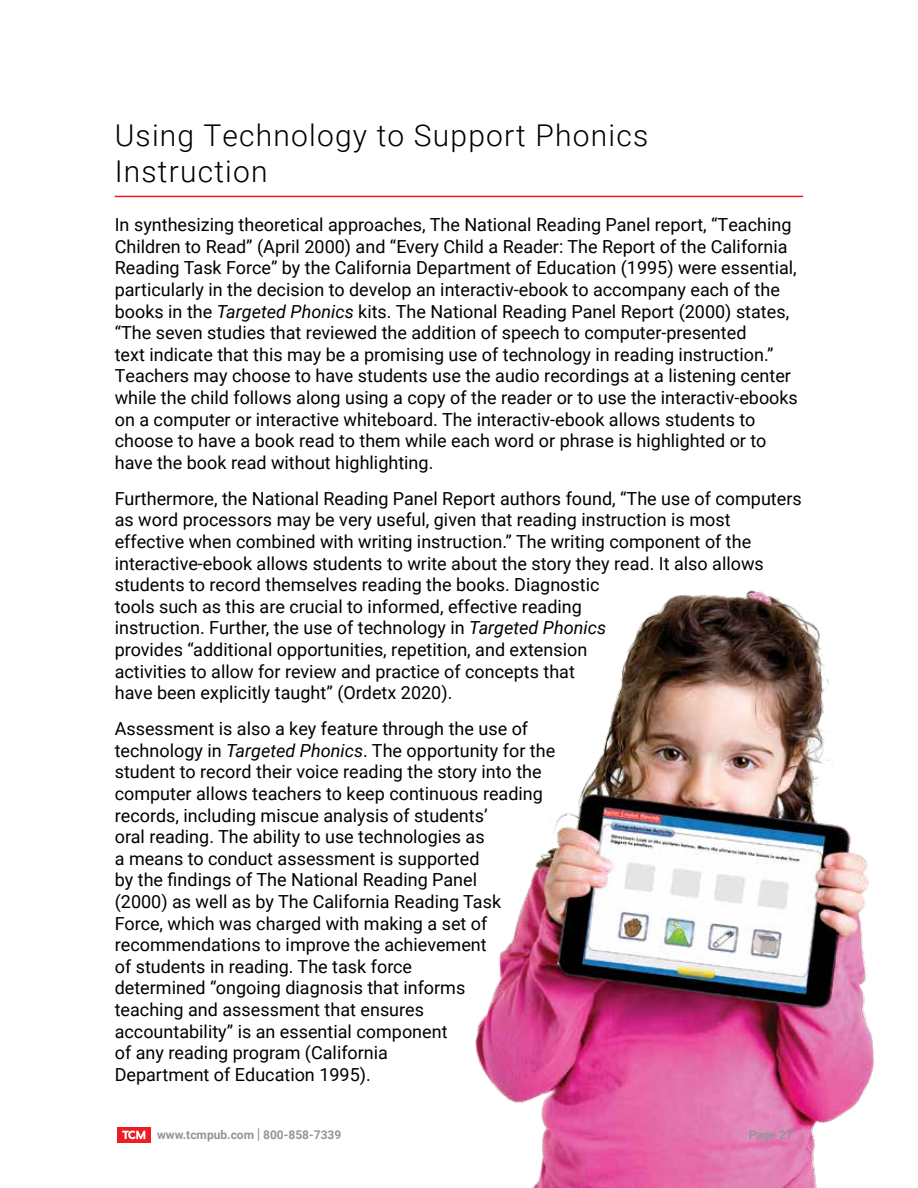
<style>
.page{position:relative;width:918px;height:1188px;background:#fff}
.page>*{position:absolute;margin:0;border:0;box-sizing:border-box;transform-origin:0 0}
.t1{font:300 30px/36px "Roboto";letter-spacing:.04em;color:#000}
.t2{font:18px/21.6px "Roboto";color:#000}
.t3{font:700 12px "Roboto";color:#939598}
.s1{font-style:italic}
.s2{font-size:15px}
</style>
<div class="page">
<div style="left:117px;top:1127px;width:34px;height:16px;background:#ed1d24"></div>
<img style="left:475px;top:589px;width:399px;height:599px">
<hr style="left:115px;top:196px;width:688px;height:1px;background:#ed1d24">
<svg style="left:122px;top:1131px;width:23px;height:8px"></svg>
<h1 class="t1" style="left:115px;top:116px;width:535px">Using Technology to Support Phonics<br>Instruction</h1>
<p class="t2" style="left:115px;top:213px;width:685px">In synthesizing theoretical approaches, The National Reading Panel report, “Teaching Children to Read” (April 2000) and “Every Child a Reader: The Report of the California Reading Task Force” by the California Department of Education (1995) were essential, particularly in the decision to develop an interactiv-ebook to accompany each of the books in the <span class="s1">Targeted Phonics</span> kits. The National Reading Panel Report (2000) states, “The seven studies that reviewed the addition of speech to computer-presented<br>text indicate that this may be a promising use of technology in reading instruction.” Teachers may choose to have students use the audio recordings at a listening center while the child follows along using a copy of the reader or to use the interactiv-ebooks on a computer or interactive whiteboard. The interactiv-ebook allows students to choose to have a book read to them while each word or phrase is highlighted or to have the book read without highlighting.</p>
<p class="t2" style="left:115px;top:487px;width:688px">Furthermore, the National Reading Panel Report authors found, “The use of computers as word processors may be very useful, given that reading instruction is most effective when combined with writing instruction.” The writing component of the interactive-ebook allows students to write about the story they read. It also allows students to record themselves reading the books. Diagnostic<br>tools such as this are crucial to informed, effective reading<br>instruction. Further, the use of technology in <span class="s1">Targeted Phonics<br></span>provides “additional opportunities, repetition, and extension<br>activities to allow for review and practice of concepts that<br>have been explicitly taught” (Ordetx 2020).</p>
<p class="t2" style="left:115px;top:717px;width:442px">Assessment is also a key feature through the use of technology in <span class="s1">Targeted Phonics</span>. The opportunity for the student to record their voice reading the story into the computer allows teachers to keep continuous reading records, including miscue analysis of students’<br>oral reading. The ability to use technologies as<br>a means to conduct assessment is supported<br>by the findings of The National Reading Panel<br>(2000) as well as by The California Reading Task<br>Force, which was charged with making a set of recommendations to improve the achievement<br>of students in reading. The task force<br>determined “ongoing diagnosis that informs<br>teaching and assessment that ensures<br>accountability” is an essential component<br>of any reading program (California<br>Department of Education 1995).</p>
<p class="t3" style="left:157px;top:1126px;width:186px">www.tcmpub.com <span class="s2">|</span> 800-858-7339</p>
<p class="t3" style="left:749px;top:1126px;width:46px">Page 27</p>
</div>
